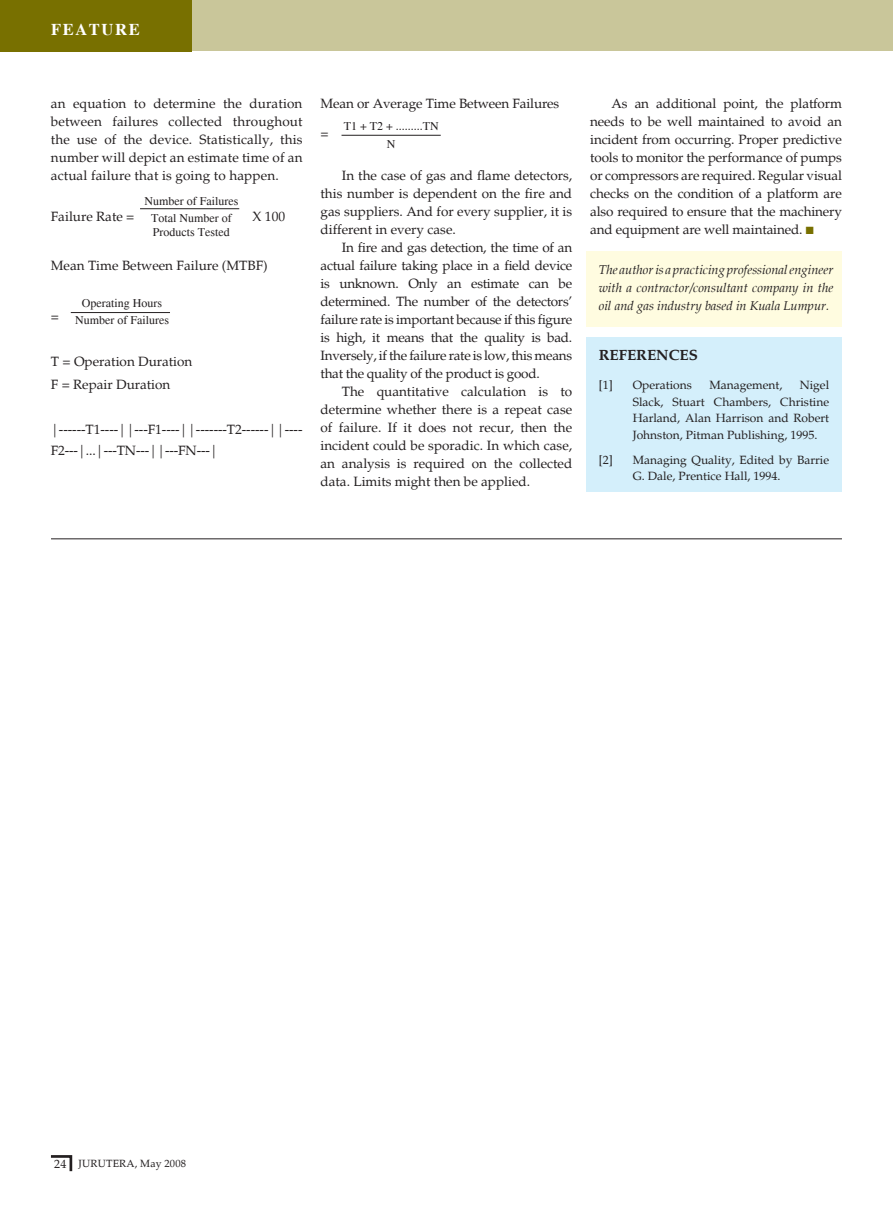
<style>
.page{position:relative;width:893px;height:1212px;background:#fff}
.page>*{position:absolute;margin:0;border:0;box-sizing:border-box;transform-origin:0 0}
.t1{font:700 16.5px "Times";letter-spacing:.1em;color:#fff}
.t2{font:700 15px "Palatino";color:#231f20}
.t3{font:13.5px/18px "Palatino";color:#231f20;text-align:justify}
.t4{font:italic 12.75px/18px "Palatino";color:#231f20;text-align:justify}
.t5{font:12px/16.5px "Palatino";color:#231f20;text-align:justify}
.t6{font:12px/14.4px "Times";color:#231f20}
.t7{font:10.5px "Palatino";letter-spacing:.015em;color:#231f20}
.s1{color:#787000}
.s2{font-size:12px}
</style>
<div class="page">
<div style="left:0;top:0;width:893px;height:51px;background:#c9c69a"></div>
<div style="left:0;top:0;width:191px;height:51px;background:#787000"></div>
<svg style="left:50px;top:1155px;width:23px;height:17px"></svg>
<div style="left:587px;top:251px;width:255px;height:76px;background:#fffce0"></div>
<div style="left:587px;top:337px;width:255px;height:155px;background:#d4effb"></div>
<hr style="left:51px;top:538px;width:791px;height:1px;background:#231f20">
<hr style="left:140px;top:208px;width:99px;height:1px;background:#231f20">
<hr style="left:71px;top:312px;width:99px;height:1px;background:#231f20">
<hr style="left:341px;top:135px;width:100px;height:1px;background:#231f20">
<p class="t1" style="left:51px;top:19px;width:90px">FEATURE</p>
<p class="t3" style="left:51px;top:95px;width:253px">an equation to determine the duration between failures collected throughout the use of the device. Statistically, this number will depict an estimate time of an actual failure that is going to happen.</p>
<p class="t3" style="left:51px;top:207px;width:85px">Failure Rate =</p>
<p class="t3" style="left:253px;top:207px;width:34px">X 100</p>
<p class="t3" style="left:51px;top:257px;width:218px">Mean Time Between Failure (MTBF)</p>
<p class="t6" style="left:144px;top:194px;width:95px">Number of Failures</p>
<p class="t6" style="left:151px;top:210px;width:82px">Total Number of<br>Products Tested</p>
<p class="t6" style="left:82px;top:296px;width:82px">Operating Hours</p>
<p class="t6" style="left:75px;top:313px;width:95px">Number of Failures</p>
<p class="t3" style="left:51px;top:308px;width:10px">=</p>
<p class="t3" style="left:51px;top:350px;width:143px;line-height:22.5px">T = Operation Duration<br>F = Repair Duration</p>
<p class="t3" style="left:51px;top:419px;width:253px;line-height:21px">|------T1----||---F1----||-------T2------||----<br>F2---|...|---TN---||---FN---|</p>
<p class="t3" style="left:321px;top:95px;width:240px">Mean or Average Time Between Failures</p>
<p class="t3" style="left:321px;top:125px;width:10px">=</p>
<p class="t3" style="left:321px;top:167px;width:253px;text-indent:21px">In the case of gas and flame detectors, this number is dependent on the fire and gas suppliers. And for every supplier, it is different in every case.</p>
<p class="t3" style="left:321px;top:239px;width:253px;text-indent:21px">In fire and gas detection, the time of an actual failure taking place in a field device is unknown. Only an estimate can be determined. The number of the detectors’ failure rate is important because if this figure is high, it means that the quality is bad.<br>Inversely, if the failure rate is low, this means that the quality of the product is good.</p>
<p class="t3" style="left:321px;top:383px;width:253px;text-indent:21px">The quantitative calculation is to determine whether there is a repeat case of failure. If it does not recur, then the incident could be sporadic. In which case, an analysis is required on the collected data. Limits might then be applied.</p>
<p class="t6" style="left:344px;top:119px;width:97px">T1 + T2 + .........TN</p>
<p class="t6" style="left:387px;top:137px;width:10px">N</p>
<p class="t3" style="left:590px;top:95px;width:253px;text-indent:21px">As an additional point, the platform needs to be well maintained to avoid an incident from occurring. Proper predictive tools to monitor the performance of pumps or compressors are required. Regular visual checks on the condition of a platform are also required to ensure that the machinery and equipment are well maintained. <span class="s1">■</span></p>
<p class="t4" style="left:599px;top:261px;width:236px">The author is a practicing professional engineer with a contractor/consultant company in the oil and gas industry based in Kuala Lumpur.</p>
<p class="t2" style="left:599px;top:346px;width:99px">REFERENCES</p>
<p class="t5" style="left:599px;top:377px;width:15px">[1]</p>
<p class="t5" style="left:633px;top:377px;width:61px">Operations</p>
<p class="t5" style="left:709px;top:377px;width:74px">Management,</p>
<p class="t5" style="left:633px;top:377px;width:198px;text-indent:167px">Nigel Slack, Stuart Chambers, Christine Harland, Alan Harrison and Robert Johnston, Pitman Publishing, 1995.</p>
<p class="t5" style="left:599px;top:452px;width:15px">[2]</p>
<p class="t5" style="left:633px;top:452px;width:198px">Managing Quality, Edited by Barrie<br>G. Dale, Prentice Hall, 1994.</p>
<p class="t7" style="left:54px;top:1157px;width:133px"><span class="s2">24</span> Jurutera, May 2008</p>
</div>
